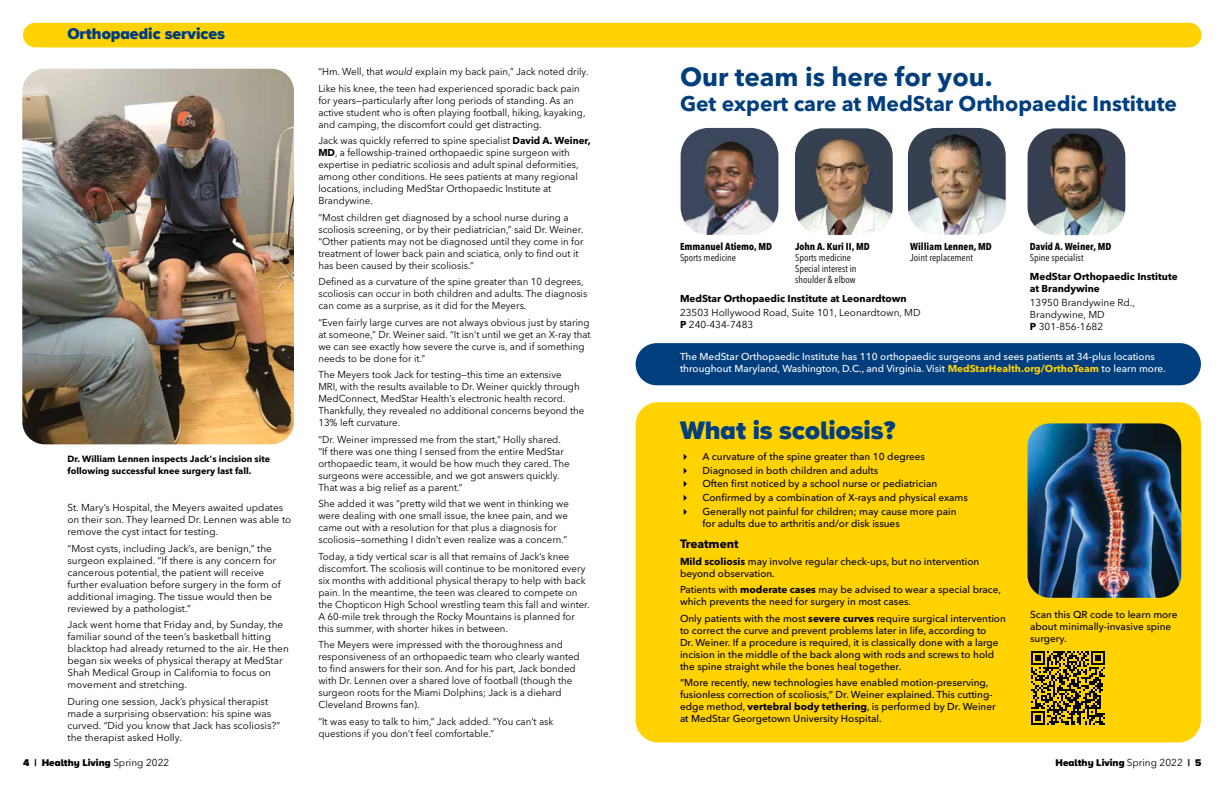
<style>
.page{position:relative;width:1224px;height:792px;background:#fff}
.page>*{position:absolute;margin:0;border:0;box-sizing:border-box;transform-origin:0 0}
.t1{font:700 26px "Avenir Next LT Pro";color:#003e7e}
.t2{font:900 26px "Proxima Nova A";color:#003e7e}
.t3{font:700 21px "Avenir Next LT Pro";color:#003e7e}
.t4{font:900 16px "Proxima Nova A";color:#003e7e}
.t5{font:700 12px "Avenir Next LT Pro";letter-spacing:-.005em;color:#000}
.t6{font:10px/12px "Avenir Next LT Pro";color:#000}
.t7{font:500 10px/12px "Avenir Next LT Pro";color:#000}
.t8{font:500 10px/12px "Avenir Next LT Pro";color:#fff}
.t9{font:700 10px/12px "Avenir Next LT Pro";color:#000}
.t10{font:700 condensed 10px "Avenir Next LT Pro";color:#000}
.t11{font:900 10px "Proxima Nova A";color:#000}
.t12{font:condensed 9.9px/11.1px "Avenir Next LT Pro";color:#000}
.t13{font:700 9px/12px "Avenir Next LT Pro";color:#000}
.s1{font-style:italic}
.s2{font-weight:700}
.s3{font-weight:700;color:#ffd200}
.s4{font-family:"Avenir Next LT Pro";font-weight:400}
</style>
<div class="page">
<div style="left:636px;top:343px;width:565px;height:42px;background:#003e7e;border-radius:21px"></div>
<div style="left:23px;top:23px;width:1179px;height:24px;background:#ffd200;border-radius:12px"></div>
<img style="left:22px;top:69px;width:272px;height:375px">
<div style="left:636px;top:402px;width:565px;height:340px;background:#ffd200;border-radius:22px"></div>
<img style="left:1028px;top:423px;width:153px;height:175px">
<svg style="left:1032px;top:651px;width:73px;height:74px"></svg>
<img style="left:681px;top:128px;width:97px;height:107px">
<img style="left:908px;top:128px;width:98px;height:107px">
<img style="left:795px;top:128px;width:98px;height:107px">
<img style="left:1028px;top:128px;width:97px;height:107px">
<h3 class="t4" style="left:67px;top:22px;width:159px">Orthopaedic services</h3>
<p class="t13" style="left:68px;top:453px;width:204px">Dr. William Lennen inspects Jack's incision site following successful knee surgery last fall.</p>
<p class="t6" style="left:68px;top:502px;width:225px">St. Mary’s Hospital, the Meyers awaited updates on their son. They learned Dr. Lennen was able to remove the cyst intact for testing.</p>
<p class="t6" style="left:68px;top:542px;width:215px">“Most cysts, including Jack’s, are benign,” the surgeon explained. “If there is any concern for cancerous potential, the patient will receive further evaluation before surgery in the form of additional imaging. The tissue would then be reviewed by a pathologist.”</p>
<p class="t6" style="left:68px;top:619px;width:223px">Jack went home that Friday and, by Sunday, the familiar sound of the teen’s basketball hitting blacktop had already returned to the air. He then began six weeks of physical therapy at MedStar Shah Medical Group in California to focus on movement and stretching.</p>
<p class="t6" style="left:68px;top:695px;width:214px">During one session, Jack’s physical therapist made a surprising observation: his spine was curved. “Did you know that Jack has scoliosis?” the therapist asked Holly.</p>
<p class="t6" style="left:318px;top:63px;width:272px;line-height:16.5px">“Hm. Well, that <span class="s1">would</span> explain my back pain,” Jack noted drily.<br>Like his knee, the teen had experienced sporadic back pain</p>
<p class="t6" style="left:318px;top:94px;width:269px">for years—particularly after long periods of standing. As an active student who is often playing football, hiking, kayaking, and camping, the discomfort could get distracting.</p>
<p class="t6" style="left:318px;top:135px;width:274px">Jack was quickly referred to spine specialist <span class="s2">David A. Weiner, MD</span>, a fellowship-trained orthopaedic spine surgeon with expertise in pediatric scoliosis and adult spinal deformities, among other conditions. He sees patients at many regional locations, including MedStar Orthopaedic Institute at Brandywine.</p>
<p class="t6" style="left:318px;top:211px;width:267px">“Most children get diagnosed by a school nurse during a scoliosis screening, or by their pediatrician,” said Dr. Weiner. “Other patients may not be diagnosed until they come in for treatment of lower back pain and sciatica, only to find out it has been caused by their scoliosis.”</p>
<p class="t6" style="left:318px;top:276px;width:271px">Defined as a curvature of the spine greater than 10 degrees, scoliosis can occur in both children and adults. The diagnosis can come as a surprise, as it did for the Meyers.</p>
<p class="t6" style="left:318px;top:316px;width:274px">“Even fairly large curves are not always obvious just by staring at someone,” Dr. Weiner said. “It isn’t until we get an X-ray that we can see exactly how severe the curve is, and if something needs to be done for it.”</p>
<p class="t6" style="left:318px;top:369px;width:268px">The Meyers took Jack for testing—this time an extensive<br>MRI, with the results available to Dr. Weiner quickly through MedConnect, MedStar Health’s electronic health record.<br>Thankfully, they revealed no additional concerns beyond the 13% left curvature.</p>
<p class="t6" style="left:318px;top:433px;width:253px">“Dr. Weiner impressed me from the start,” Holly shared. “If there was one thing I sensed from the entire MedStar orthopaedic team, it would be how much they cared. The surgeons were accessible, and we got answers quickly.<br>That was a big relief as a parent.”</p>
<p class="t6" style="left:318px;top:498px;width:252px">She added it was “pretty wild that we went in thinking we were dealing with one small issue, the knee pain, and we came out with a resolution for that plus a diagnosis for scoliosis—something I didn’t even realize was a concern.”</p>
<p class="t6" style="left:318px;top:550px;width:273px">Today, a tidy vertical scar is all that remains of Jack’s knee discomfort. The scoliosis will continue to be monitored every six months with additional physical therapy to help with back pain. In the meantime, the teen was cleared to compete on the Chopticon High School wrestling team this fall and winter.<br>A 60-mile trek through the Rocky Mountains is planned for this summer, with shorter hikes in between.</p>
<p class="t6" style="left:318px;top:639px;width:263px">The Meyers were impressed with the thoroughness and responsiveness of an orthopaedic team who clearly wanted to find answers for their son. And for his part, Jack bonded with Dr. Lennen over a shared love of football (though the surgeon roots for the Miami Dolphins; Jack is a diehard Cleveland Browns fan).</p>
<p class="t6" style="left:318px;top:715px;width:237px">“It was easy to talk to him,” Jack added. “You can’t ask questions if you don’t feel comfortable.”</p>
<h1 class="t1" style="left:680px;top:61px;width:314px">Our team is here for you.</h1>
<h2 class="t3" style="left:680px;top:91px;width:499px">Get expert care at MedStar Orthopaedic Institute</h2>
<p class="t10" style="left:680px;top:240px;width:94px">Emmanuel Atiemo, MD</p>
<p class="t12" style="left:680px;top:252px;width:58px">Sports medicine</p>
<p class="t10" style="left:795px;top:240px;width:76px">John A. Kuri II, MD</p>
<p class="t12" style="left:795px;top:252px;width:63px">Sports medicine<br>Special interest in shoulder &amp; elbow</p>
<p class="t10" style="left:910px;top:240px;width:83px">William Lennen, MD</p>
<p class="t12" style="left:910px;top:252px;width:64px">Joint replacement</p>
<p class="t9" style="left:680px;top:293px;width:228px">MedStar Orthopaedic Institute at Leonardtown</p>
<p class="t6" style="left:680px;top:307px;width:242px">23503 Hollywood Road, Suite 101, Leonardtown, MD<br><span class="s2">P</span> 240-434-7483</p>
<p class="t10" style="left:1030px;top:240px;width:83px">David A. Weiner, MD</p>
<p class="t12" style="left:1030px;top:252px;width:55px">Spine specialist</p>
<p class="t9" style="left:1030px;top:271px;width:149px">MedStar Orthopaedic Institute at Brandywine</p>
<p class="t6" style="left:1030px;top:297px;width:107px">13950 Brandywine Rd.,<br>Brandywine, MD<br><span class="s2">P</span> 301-856-1682</p>
<p class="t8" style="left:680px;top:351px;width:487px">The MedStar Orthopaedic Institute has 110 orthopaedic surgeons and sees patients at 34-plus locations throughout Maryland, Washington, D.C., and Virginia. Visit <span class="s3">MedStarHealth.org/OrthoTeam</span> to learn more.</p>
<h1 class="t2" style="left:680px;top:411px;width:217px">What is scoliosis?</h1>
<p class="t7" style="left:680px;top:450px;width:247px">✔ A curvature of the spine greater than 10 degrees</p>
<p class="t7" style="left:680px;top:464px;width:200px">✔ Diagnosed in both children and adults</p>
<p class="t7" style="left:680px;top:478px;width:259px">✔ Often first noticed by a school nurse or pediatrician</p>
<p class="t7" style="left:680px;top:492px;width:289px">✔ Confirmed by a combination of X-rays and physical exams</p>
<p class="t7" style="left:702px;top:506px;width:256px;text-indent:-22px">✔ Generally not painful for children; may cause more pain for adults due to arthritis and/or disk issues</p>
<p class="t5" style="left:680px;top:536px;width:60px">Treatment</p>
<p class="t7" style="left:680px;top:555px;width:301px"><span class="s2">Mild scoliosis</span> may involve regular check-ups, but no intervention beyond observation.</p>
<p class="t7" style="left:680px;top:584px;width:323px">Patients with <span class="s2">moderate cases</span> may be advised to wear a special brace, which prevents the need for surgery in most cases.</p>
<p class="t7" style="left:680px;top:612px;width:327px">Only patients with the most <span class="s2">severe curves</span> require surgical intervention to correct the curve and prevent problems later in life, according to<br>Dr. Weiner. If a procedure is required, it is classically done with a large incision in the middle of the back along with rods and screws to hold the spine straight while the bones heal together.</p>
<p class="t7" style="left:680px;top:677px;width:317px">“More recently, new technologies have enabled motion-preserving, fusionless correction of scoliosis,” Dr. Weiner explained. This cutting&shy;edge method, <span class="s2">vertebral body tethering</span>, is performed by Dr. Weiner at MedStar Georgetown University Hospital.</p>
<p class="t7" style="left:1030px;top:609px;width:149px">Scan this QR code to learn more about minimally-invasive spine surgery.</p>
<p class="t11" style="left:23px;top:755px;width:148px">4 | Healthy Living <span class="s4">Spring 2022</span></p>
<p class="t11" style="left:1056px;top:755px;width:147px">Healthy Living <span class="s4">Spring 2022</span> | 5</p>
</div>
